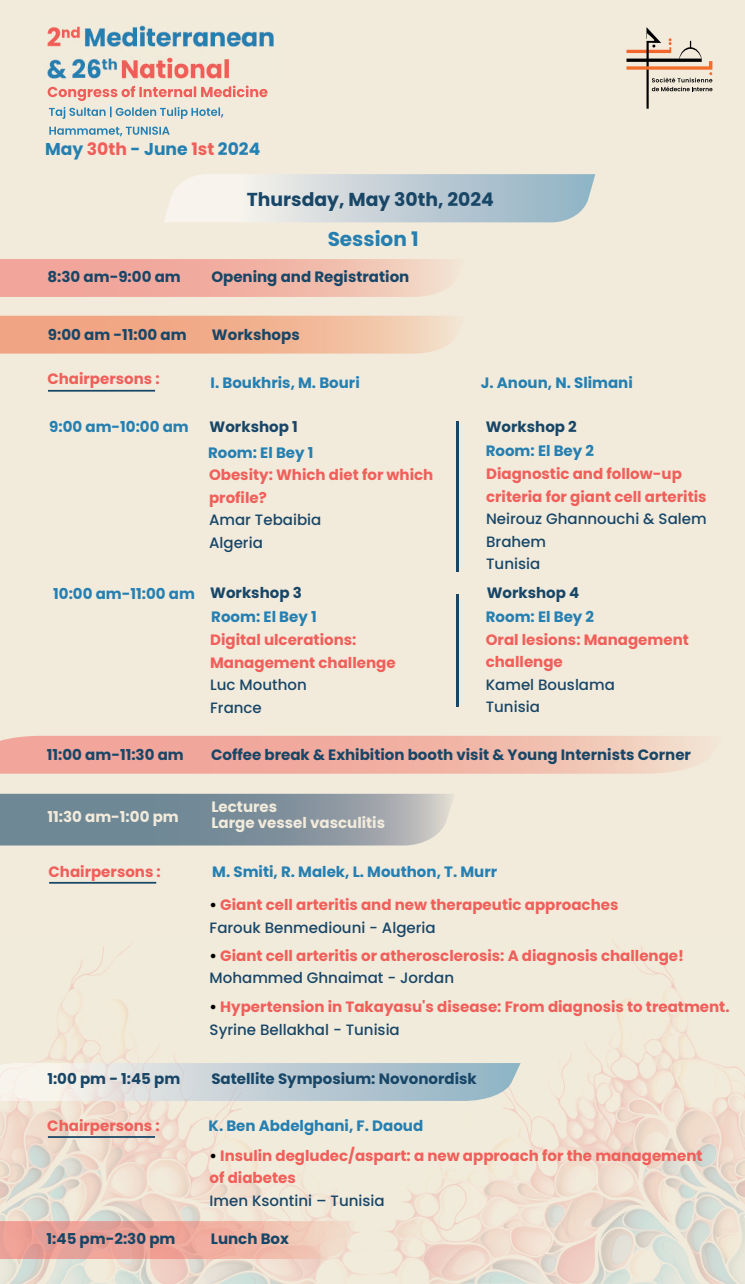
<style>
.page{position:relative;width:745px;height:1284px;background:#fff}
.page>*{position:absolute;margin:0;border:0;box-sizing:border-box;transform-origin:0 0}
.t1{font:700 20px "Poppins";color:#257faf}
.t2{font:700 18.75px "Poppins";color:#184667}
.t3{font:700 17.12px "Poppins";color:#2480b0}
.t4{font:700 15px/22.5px "Poppins";color:#f05f5a}
.t5{font:700 15px "Poppins";color:#184667}
.t6{font:700 15px "Poppins";color:#257fb1}
.t7{font:500 15px/22.5px "Poppins";color:#184667}
.t8{font:700 15px/15.9px "Poppins";color:#f2ebdc}
.s1{color:#f05e59}
.s2{color:#000001}
.s3{font-weight:500;color:#184667}
</style>
<div class="page">
<div style="left:0;top:0;width:744px;height:1284px;background:#f2ebdc"></div>
<svg style="left:626px;top:27px;width:86px;height:82px"></svg>
<img style="left:0;top:944px;width:271px;height:340px">
<img style="left:271px;top:943px;width:473px;height:341px">
<svg style="left:0;top:736px;width:701px;height:38px"></svg>
<svg style="left:0;top:1221px;width:356px;height:38px"></svg>
<svg style="left:0;top:259px;width:450px;height:38px"></svg>
<svg style="left:0;top:316px;width:456px;height:38px"></svg>
<svg style="left:0;top:794px;width:454px;height:51px"></svg>
<svg style="left:164px;top:174px;width:431px;height:48px"></svg>
<hr style="left:48px;top:390px;width:107px;height:2px;background:#184667">
<hr style="left:49px;top:882px;width:107px;height:2px;background:#184667">
<hr style="left:48px;top:1136px;width:107px;height:2px;background:#184667">
<svg style="left:0;top:1063px;width:520px;height:38px"></svg>
<hr style="left:456px;top:594px;width:2px;height:112px;background:#184667">
<hr style="left:456px;top:421px;width:2px;height:150px;background:#184667">
<img style="left:48px;top:86px;width:219px;height:11px">
<img style="left:47px;top:25px;width:227px;height:55px">
<img style="left:49px;top:107px;width:171px;height:12px">
<svg style="left:743px;top:1183px;width:1px;height:34px"></svg>
<p class="t3" style="left:45px;top:139px;width:216px">May <span class="s1">30th</span> - June <span class="s1">1st</span> 2024</p>
<p class="t2" style="left:247px;top:189px;width:248px">Thursday, May 30th, 2024</p>
<h1 class="t1" style="left:327px;top:227px;width:92px">Session 1</h1>
<p class="t5" style="left:47px;top:268px;width:135px">8:30 am-9:00 am</p>
<p class="t5" style="left:211px;top:268px;width:199px">Opening and Registration</p>
<p class="t5" style="left:48px;top:326px;width:140px">9:00 am -11:00 am</p>
<p class="t5" style="left:212px;top:326px;width:89px">Workshops</p>
<p class="t4" style="left:47px;top:368px;width:114px">Chairpersons :</p>
<p class="t6" style="left:210px;top:374px;width:151px">I. Boukhris, M. Bouri</p>
<p class="t6" style="left:480px;top:374px;width:153px">J. Anoun, N. Slimani</p>
<p class="t6" style="left:49px;top:418px;width:141px">9:00 am-10:00 am</p>
<p class="t5" style="left:209px;top:418px;width:90px">Workshop 1</p>
<p class="t5" style="left:485px;top:418px;width:92px">Workshop 2</p>
<p class="t6" style="left:208px;top:444px;width:107px">Room: El Bey 1</p>
<p class="t6" style="left:485px;top:442px;width:110px">Room: El Bey 2</p>
<p class="t4" style="left:209px;top:464px;width:226px">Obesity: Which diet for which profile?</p>
<p class="t7" style="left:209px;top:509px;width:114px">Amar Tebaibia<br>Algeria</p>
<p class="t4" style="left:486px;top:463px;width:222px">Diagnostic and follow-up criteria for giant cell arteritis</p>
<p class="t7" style="left:486px;top:508px;width:222px">Neirouz Ghannouchi &amp; Salem<br>Brahem<br>Tunisia</p>
<p class="t6" style="left:53px;top:585px;width:143px">10:00 am-11:00 am</p>
<p class="t5" style="left:210px;top:584px;width:93px">Workshop 3</p>
<p class="t5" style="left:486px;top:584px;width:94px">Workshop 4</p>
<p class="t6" style="left:211px;top:608px;width:107px">Room: El Bey 1</p>
<p class="t4" style="left:210px;top:629px;width:187px">Digital ulcerations:<br>Management challenge</p>
<p class="t7" style="left:210px;top:674px;width:98px">Luc Mouthon<br>France</p>
<p class="t6" style="left:485px;top:608px;width:110px">Room: El Bey 2</p>
<p class="t4" style="left:485px;top:628px;width:204px">Oral lesions: Management challenge</p>
<p class="t7" style="left:485px;top:673px;width:131px">Kamel Bouslama<br>Tunisia</p>
<p class="t5" style="left:47px;top:746px;width:138px">11:00 am-11:30 am</p>
<p class="t5" style="left:211px;top:746px;width:481px">Coffee break &amp; Exhibition booth visit &amp; Young Internists Corner</p>
<p class="t8" style="left:47px;top:809px;width:133px">11:30 am-1:00 pm</p>
<p class="t4" style="left:48px;top:860px;width:114px">Chairpersons :</p>
<p class="t8" style="left:211px;top:799px;width:175px">Lectures<br>Large vessel vasculitis</p>
<p class="t6" style="left:212px;top:863px;width:286px">M. Smiti, R. Malek, L. Mouthon, T. Murr</p>
<p class="t4" style="left:209px;top:894px;width:410px"><span class="s2">•</span> Giant cell arteritis and new therapeutic approaches<br><span class="s3">Farouk Benmediouni - Algeria</span></p>
<p class="t4" style="left:209px;top:944px;width:475px"><span class="s2">•</span> Giant cell arteritis or atherosclerosis: A diagnosis challenge!<br><span class="s3">Mohammed Ghnaimat - Jordan</span></p>
<p class="t4" style="left:209px;top:995px;width:521px"><span class="s2">•</span> Hypertension in Takayasu's disease: From diagnosis to treatment.<br><span class="s3">Syrine Bellakhal - Tunisia</span></p>
<p class="t5" style="left:47px;top:1070px;width:134px">1:00 pm - 1:45 pm</p>
<p class="t5" style="left:211px;top:1070px;width:267px">Satellite Symposium: Novonordisk</p>
<p class="t4" style="left:47px;top:1114px;width:114px">Chairpersons :</p>
<p class="t6" style="left:208px;top:1117px;width:216px">K. Ben Abdelghani, F. Daoud</p>
<p class="t4" style="left:209px;top:1144px;width:494px"><span class="s2">•</span> Insulin degludec/aspart: a new approach for the management of diabetes</p>
<p class="t7" style="left:209px;top:1189px;width:176px">Imen Ksontini – Tunisia</p>
<p class="t5" style="left:47px;top:1230px;width:130px">1:45 pm-2:30 pm</p>
<p class="t5" style="left:211px;top:1230px;width:79px">Lunch Box</p>
</div>
